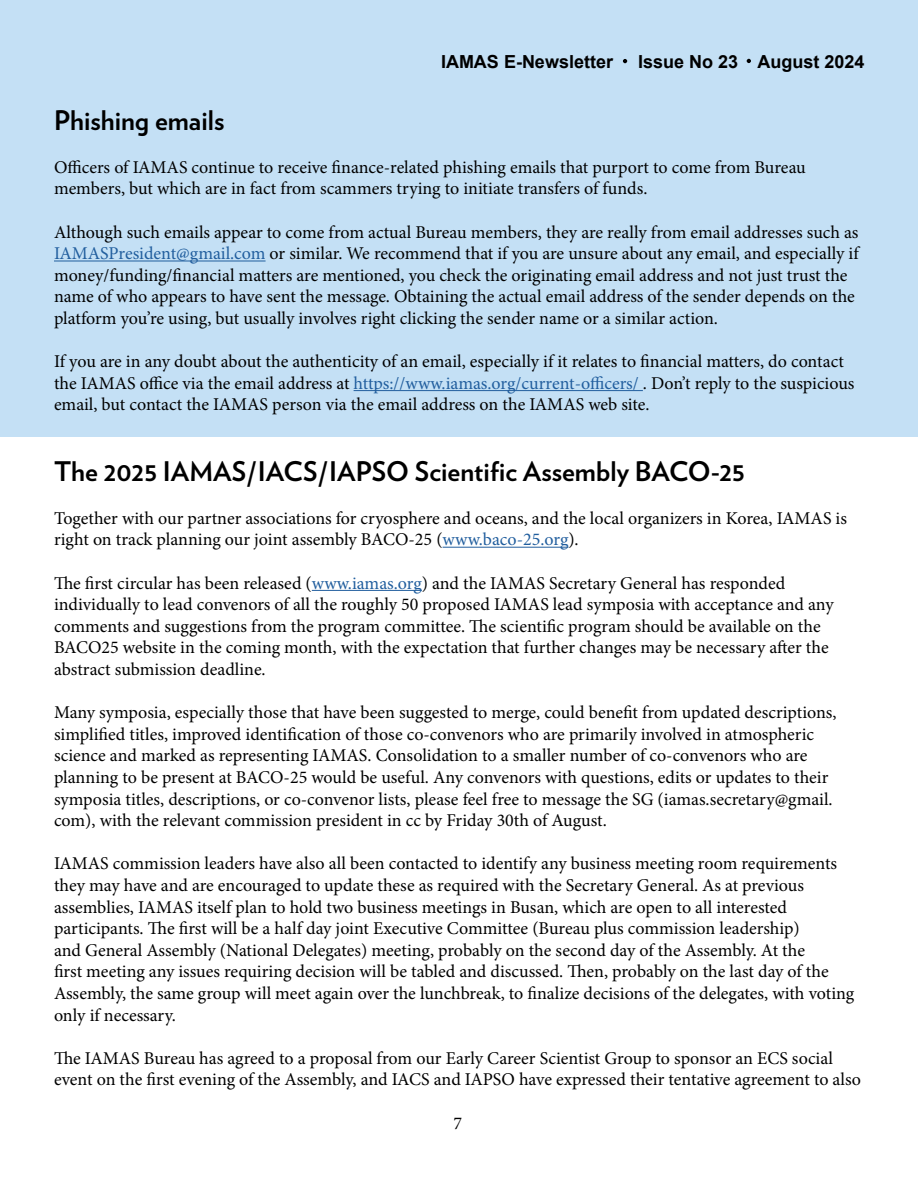
<style>
.page{position:relative;width:918px;height:1188px;background:#fff}
.page>*{position:absolute;margin:0;border:0;box-sizing:border-box;transform-origin:0 0}
.t1{font:700 27px "Verlag";color:#000}
.t2{font:18px/21.6px "Minion Pro";color:#000}
.t3{font:700 18px "Arial";color:#000}
.s1{color:#215e9e}
</style>
<div class="page">
<div style="left:0;top:0;width:918px;height:436px;background:#c4e0f5"></div>
<hr style="left:54px;top:261px;width:212px;height:1px;background:#215e9e">
<hr style="left:354px;top:390px;width:289px;height:1px;background:#215e9e">
<hr style="left:443px;top:547px;width:125px;height:1px;background:#215e9e">
<hr style="left:312px;top:590px;width:110px;height:1px;background:#215e9e">
<svg style="left:622px;top:59px;width:5px;height:5px"></svg>
<svg style="left:746px;top:59px;width:5px;height:4px"></svg>
<p class="t3" style="left:441px;top:49px;width:174px">IAMAS E-Newsletter</p>
<p class="t3" style="left:638px;top:49px;width:228px">Issue No 23 August 2024</p>
<h1 class="t1" style="left:54px;top:99px;width:172px">Phishing emails</h1>
<p class="t2" style="left:54px;top:156px;width:753px">Officers of IAMAS continue to receive finance-related phishing emails that purport to come from Bureau members, but which are in fact from scammers trying to initiate transfers of funds.</p>
<p class="t2" style="left:54px;top:221px;width:806px">Although such emails appear to come from actual Bureau members, they are really from email addresses such as <span class="s1">IAMASPresident@gmail.com</span> or similar. We recommend that if you are unsure about any email, and especially if money/funding/financial matters are mentioned, you check the originating email address and not just trust the name of who appears to have sent the message. Obtaining the actual email address of the sender depends on the platform you’re using, but usually involves right clicking the sender name or a similar action.</p>
<p class="t2" style="left:54px;top:351px;width:802px">If you are in any doubt about the authenticity of an email, especially if it relates to financial matters, do contact the IAMAS office via the email address at <span class="s1">https://www.iamas.org/current-officers/</span> . Don’t reply to the suspicious email, but contact the IAMAS person via the email address on the IAMAS web site.</p>
<h1 class="t1" style="left:54px;top:450px;width:693px">The 2025 IAMAS/IACS/IAPSO Scientific Assembly BACO-25</h1>
<p class="t2" style="left:54px;top:507px;width:794px">Together with our partner associations for cryosphere and oceans, and the local organizers in Korea, IAMAS is right on track planning our joint assembly BACO-25 (<span class="s1">www.baco-25.org</span>).</p>
<p class="t2" style="left:54px;top:572px;width:781px">The first circular has been released (<span class="s1">www.iamas.org</span>) and the IAMAS Secretary General has responded individually to lead convenors of all the roughly 50 proposed IAMAS lead symposia with acceptance and any comments and suggestions from the program committee. The scientific program should be available on the BACO25 website in the coming month, with the expectation that further changes may be necessary after the abstract submission deadline.</p>
<p class="t2" style="left:54px;top:702px;width:784px">Many symposia, especially those that have been suggested to merge, could benefit from updated descriptions, simplified titles, improved identification of those co-convenors who are primarily involved in atmospheric science and marked as representing IAMAS. Consolidation to a smaller number of co-convenors who are planning to be present at BACO-25 would be useful. Any convenors with questions, edits or updates to their symposia titles, descriptions, or co-convenor lists, please feel free to message the SG (iamas.secretary@gmail. com), with the relevant commission president in cc by Friday 30th of August.</p>
<p class="t2" style="left:54px;top:853px;width:802px">IAMAS commission leaders have also all been contacted to identify any business meeting room requirements they may have and are encouraged to update these as required with the Secretary General. As at previous assemblies, IAMAS itself plan to hold two business meetings in Busan, which are open to all interested participants. The first will be a half day joint Executive Committee (Bureau plus commission leadership)<br>and General Assembly (National Delegates) meeting, probably on the second day of the Assembly. At the<br>first meeting any issues requiring decision will be tabled and discussed. Then, probably on the last day of the Assembly, the same group will meet again over the lunchbreak, to finalize decisions of the delegates, with voting only if necessary.</p>
<p class="t2" style="left:54px;top:1047px;width:809px">The IAMAS Bureau has agreed to a proposal from our Early Career Scientist Group to sponsor an ECS social event on the first evening of the Assembly, and IACS and IAPSO have expressed their tentative agreement to also</p>
<p class="t2" style="left:453px;top:1113px;width:10px">7</p>
</div>
